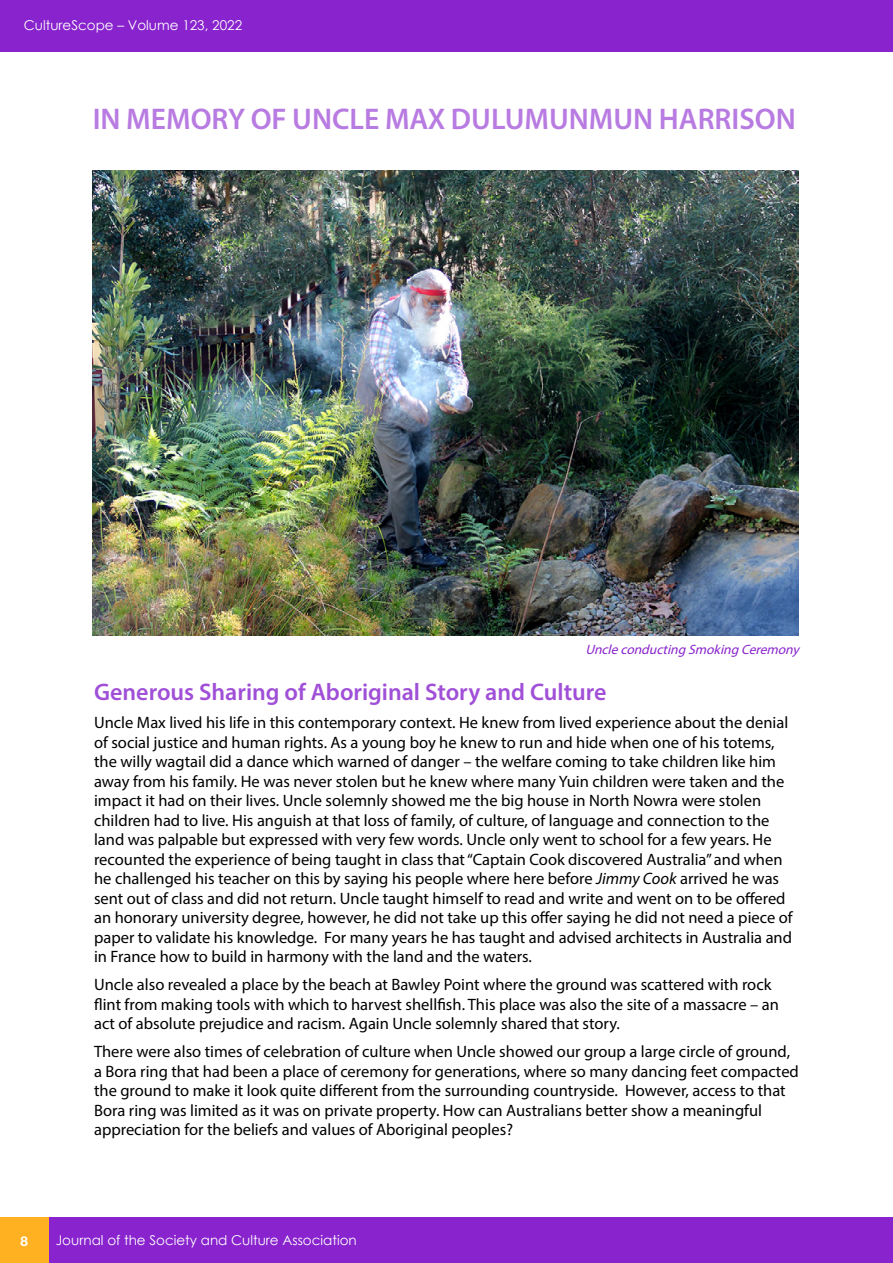
<style>
.page{position:relative;width:893px;height:1263px;background:#fff}
.page>*{position:absolute;margin:0;border:0;box-sizing:border-box;transform-origin:0 0}
.t1{font:600 30px "Myriad Pro";color:#b87be1}
.t2{font:600 24px "Myriad Pro";color:#a04fd7}
.t3{font:16.5px/19.5px "Myriad Pro";color:#000}
.t4{font:13.5px "Century Gothic";color:#fff}
.t5{font:italic 13.5px "Myriad Pro";color:#8823cd}
.t6{font:700 13.5px "Helvetica Neue LT";color:#fff}
.s1{font-style:italic}
</style>
<div class="page">
<div style="left:0;top:1217px;width:893px;height:46px;background:#8823cd"></div>
<div style="left:0;top:0;width:893px;height:51px;background:#8823cd"></div>
<div style="left:0;top:1217px;width:48px;height:46px;background:#ffb122"></div>
<img style="left:92px;top:170px;width:706px;height:466px">
<p class="t4" style="left:24px;top:16px;width:220px">CultureScope – Volume 123, 2022</p>
<h1 class="t1" style="left:93px;top:100px;width:704px">IN MEMORY OF UNCLE MAX DULUMUNMUN HARRISON</h1>
<p class="t5" style="left:585px;top:641px;width:219px">Uncleconducting Smoking Ceremony</p>
<h2 class="t2" style="left:94px;top:677px;width:514px">Generous Sharing of Aboriginal Story and Culture</h2>
<p class="t3" style="left:94px;top:713px;width:700px">Uncle Max lived his life in this contemporary context. He knew from lived experience about the denial of social justice and human rights. As a young boy he knew to run and hide when one of his totems, the willy wagtail did a dance which warned of danger – the welfare coming to take children like him away from his family. He was never stolen but he knew where many Yuin children were taken and the impact it had on their lives. Uncle solemnly showed me the big house in North Nowra were stolen children had to live. His anguish at that loss of family, of culture, of language and connection to the land was palpable but expressed with very few words. Uncle only went to school for a few years. He recounted the experience of being taught in class that “Captain Cook discovered Australia” and when he challenged his teacher on this by saying his people where here before <span class="s1">Jimmy Cook</span> arrived he was sent out of class and did not return. Uncle taught himself to read and write and went on to be offered an honorary university degree, however, he did not take up this offer saying he did not need a piece of paper to validate his knowledge. For many years he has taught and advised architects in Australia and in France how to build in harmony with the land and the waters.</p>
<p class="t3" style="left:94px;top:975px;width:686px">Uncle also revealed a place by the beach at Bawley Point where the ground was scattered with rock flint from making tools with which to harvest shellfish. This place was also the site of a massacre – an act of absolute prejudice and racism. Again Uncle solemnly shared that story.</p>
<p class="t3" style="left:94px;top:1042px;width:706px">There were also times of celebration of culture when Uncle showed our group a large circle of ground, a Bora ring that had been a place of ceremony for generations, where so many dancing feet compacted the ground to make it look quite different from the surrounding countryside. However, access to that Bora ring was limited as it was on private property. How can Australians better show a meaningful appreciation for the beliefs and values of Aboriginal peoples?</p>
<p class="t6" style="left:21px;top:1233px;width:9px">8</p>
<p class="t4" style="left:56px;top:1231px;width:302px">Journal of the Society and Culture Association</p>
</div>
